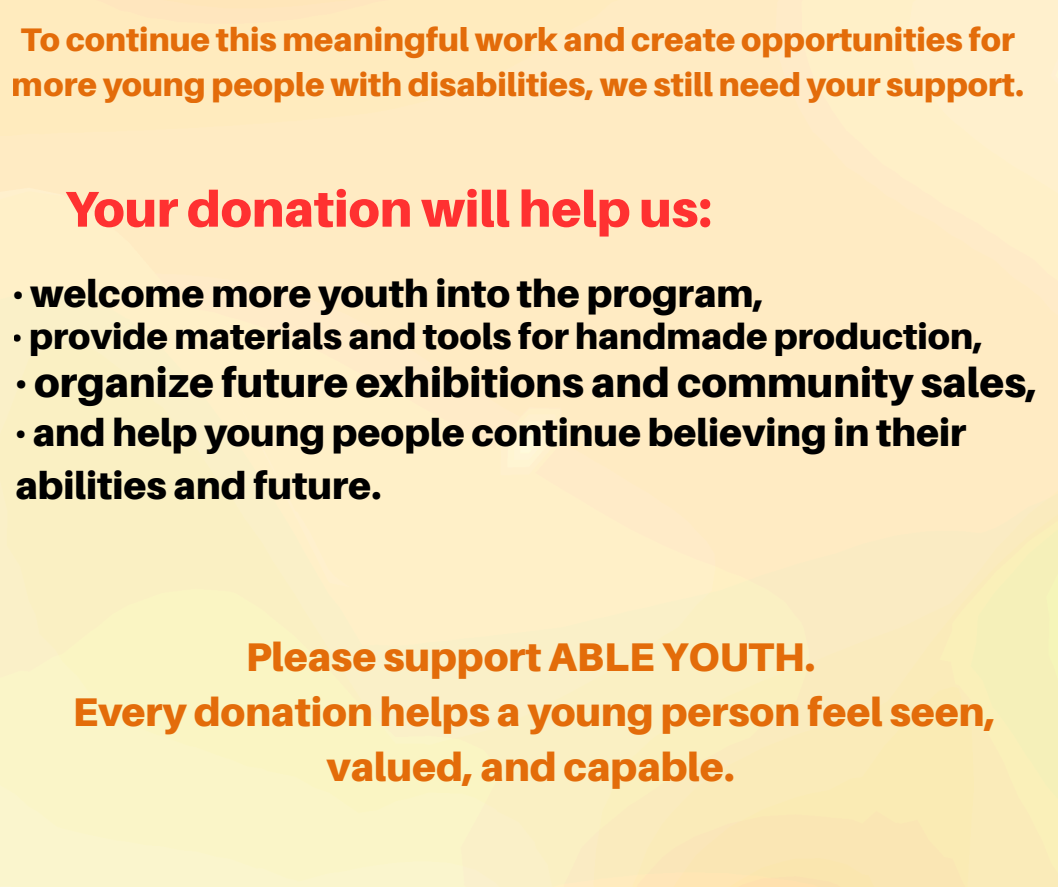
<style>
.page{position:relative;width:1058px;height:887px;background:#fff}
.page>*{position:absolute;margin:0;border:0;box-sizing:border-box;transform-origin:0 0}
.t1{font:900 50.25px "Aileron";color:#ff3131}
.t2{font:900 41.25px "Aileron";color:#000}
.t3{font:900 40.05px/55.2px "Aileron";color:#e36c0a;text-align:center}
.t4{font:900 38.25px/52.8px "Aileron";color:#000}
.t5{font:900 35.85px "Aileron";color:#000}
.t6{font:900 32.7px/44.8px "Aileron";color:#e36c0a}
</style>
<div class="page">
<p class="t6" style="left:12px;top:16px;width:1013px">To continue this meaningful work and create opportunities for more young people with disabilities, we still need your support.</p>
<h1 class="t1" style="left:65px;top:178px;width:648px">Your donation will help us:</h1>
<h2 class="t4" style="left:13px;top:266px;width:752px">· welcome more youth into the program,</h2>
<p class="t5" style="left:13px;top:314px;width:971px">· provide materials and tools for handmade production,</p>
<h2 class="t2" style="left:15px;top:357px;width:1023px">· organize future exhibitions and community sales,</h2>
<h2 class="t4" style="left:15px;top:405px;width:952px">· and help young people continue believing in their abilities and future.</h2>
<p class="t3" style="left:73px;top:628px;width:924px">Please support ABLE YOUTH.<br>Every donation helps a young person feel seen, valued, and capable.</p>
</div>
